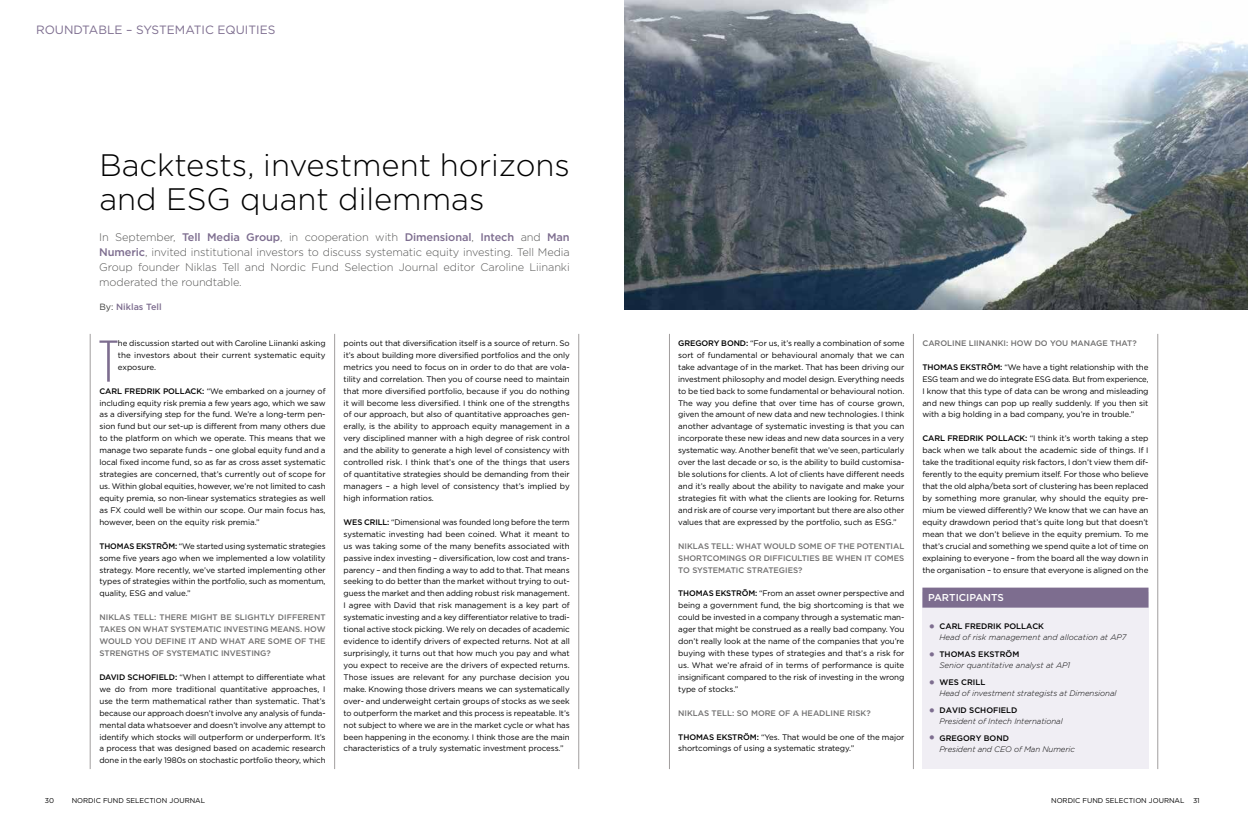
<style>
.page{position:relative;width:1248px;height:823px;background:#fff}
.page>*{position:absolute;margin:0;border:0;box-sizing:border-box;transform-origin:0 0}
.t1{font:300 condensed 61px "Myriad Pro";color:#7d6d8f}
.t2{font:300 31px/34px "Gotham";color:#000}
.t3{font:12px "Gotham";color:#7d6d8f}
.t4{font:300 11px/15px "Gotham";letter-spacing:-.01em;color:#575756;text-align:justify}
.t5{font:500 10px "Gotham";color:#fff}
.t6{font:500 9px "Gotham";color:#7d6d8f}
.t7{font:8px/11.9px "Gotham";letter-spacing:-.01em;color:#000;text-align:justify}
.t8{font:500 8px/11.9px "Gotham";color:#706f6f;text-align:justify}
.t9{font:italic 300 8px/11.1px "Gotham";letter-spacing:-.01em;color:#000}
.t10{font:7px "Gotham";color:#000}
.s1{font-weight:500;color:#7d6d8f}
.s2{font-weight:400;color:#3c3c3b}
.s3{font-weight:500}
.s4{font-weight:400;font-style:normal;font-size:16px;color:#7d6d8f}
.s5{font-weight:500;font-style:normal}
</style>
<div class="page">
<hr style="left:1157px;top:333px;width:1px;height:435px;background:#a19e9e">
<hr style="left:669px;top:333px;width:1px;height:435px;background:#a19e9e">
<hr style="left:913px;top:333px;width:1px;height:435px;background:#a19e9e">
<hr style="left:334px;top:333px;width:1px;height:435px;background:#a19e9e">
<hr style="left:578px;top:333px;width:1px;height:435px;background:#a19e9e">
<hr style="left:90px;top:333px;width:1px;height:435px;background:#a19e9e">
<div style="left:922px;top:591px;width:226px;height:177px;background:#f0eef4"></div>
<div style="left:922px;top:587px;width:226px;height:20px;background:#7d6d8f"></div>
<img style="left:624px;top:0;width:623px;height:310px">
<h3 class="t3" style="left:36px;top:23px;width:241px">ROUNDTABLE – SYSTEMATIC EQUITIES</h3>
<h2 class="t2" style="left:99px;top:148px;width:472px">Backtests, investment horizons and ESG quant dilemmas</h2>
<p class="t4" style="left:99px;top:229px;width:472px">In September, <span class="s1">Tell Media Group</span>, in cooperation with <span class="s1">Dimensional</span>, <span class="s1">Intech</span> and <span class="s1">Man Numeric</span>, invited institutional investors to discuss systematic equity investing. Tell Media Group founder Niklas Tell and Nordic Fund Selection Journal editor Caroline Liinanki moderated the roundtable.</p>
<p class="t6" style="left:99px;top:301px;width:64px"><span class="s2">By:</span> Niklas Tell</p>
<h1 class="t1" style="left:98px;top:325px;width:22px">T</h1>
<p class="t7" style="left:118px;top:337px;width:209px">he discussion started out with Caroline Liinanki asking the investors about their current systematic equity exposure.</p>
<p class="t7" style="left:99px;top:384px;width:228px"><span class="s3">CARL FREDRIK POLLACK:</span> “We embarked on a journey of including equity risk premia a few years ago, which we saw as a diversifying step for the fund. We’re a long-term pen&shy;sion fund but our set-up is different from many others due to the platform on which we operate. This means that we manage two separate funds – one global equity fund and a local fixed income fund, so as far as cross asset systematic strategies are concerned, that’s currently out of scope for us. Within global equities, however, we’re not limited to cash equity premia, so non-linear systematics strategies as well as FX could well be within our scope. Our main focus has, however, been on the equity risk premia.”</p>
<p class="t7" style="left:99px;top:539px;width:228px"><span class="s3">THOMAS EKSTRÖM:</span> “We started using systematic strategies some five years ago when we implemented a low volatility strategy. More recently, we’ve started implementing other types of strategies within the portfolio, such as momentum, quality, ESG and value.”</p>
<p class="t8" style="left:99px;top:611px;width:227px">NIKLAS TELL: THERE MIGHT BE SLIGHTLY DIFFERENT TAKES ON WHAT SYSTEMATIC INVESTING MEANS. HOW WOULD YOU DEFINE IT AND WHAT ARE SOME OF THE STRENGTHS OF SYSTEMATIC INVESTING?</p>
<p class="t7" style="left:99px;top:670px;width:228px"><span class="s3">DAVID SCHOFIELD:</span> “When I attempt to differentiate what we do from more traditional quantitative approaches, I use the term mathematical rather than systematic. That’s because our approach doesn’t involve any analysis of funda&shy;mental data whatsoever and doesn’t involve any attempt to identify which stocks will outperform or underperform. It’s a process that was designed based on academic research done in the early 1980s on stochastic portfolio theory, which</p>
<p class="t7" style="left:343px;top:337px;width:228px">points out that diversification itself is a source of return. So it’s about building more diversified portfolios and the only metrics you need to focus on in order to do that are vola&shy;tility and correlation. Then you of course need to maintain that more diversified portfolio, because if you do nothing it will become less diversified. I think one of the strengths of our approach, but also of quantitative approaches gen&shy;erally, is the ability to approach equity management in a very disciplined manner with a high degree of risk control and the ability to generate a high level of consistency with controlled risk. I think that’s one of the things that users of quantitative strategies should be demanding from their managers – a high level of consistency that’s implied by high information ratios.</p>
<p class="t7" style="left:343px;top:515px;width:228px"><span class="s3">WES CRILL:</span> “Dimensional was founded long before the term systematic investing had been coined. What it meant to us was taking some of the many benefits associated with passive index investing – diversification, low cost and trans&shy;parency – and then finding a way to add to that. That means seeking to do better than the market without trying to out&shy;guess the market and then adding robust risk management.<br>I agree with David that risk management is a key part of systematic investing and a key differentiator relative to tradi&shy;tional active stock picking. We rely on decades of academic evidence to identify drivers of expected returns. Not at all surprisingly, it turns out that how much you pay and what you expect to receive are the drivers of expected returns.<br>Those issues are relevant for any purchase decision you make. Knowing those drivers means we can systematically over- and underweight certain groups of stocks as we seek to outperform the market and this process is repeatable. It’s not subject to where we are in the market cycle or what has been happening in the economy. I think those are the main characteristics of a truly systematic investment process.”</p>
<p class="t7" style="left:678px;top:337px;width:228px"><span class="s3">GREGORY BOND:</span> “For us, it’s really a combination of some sort of fundamental or behavioural anomaly that we can take advantage of in the market. That has been driving our investment philosophy and model design. Everything needs to be tied back to some fundamental or behavioural notion.<br>The way you define that over time has of course grown, given the amount of new data and new technologies. I think another advantage of systematic investing is that you can incorporate these new ideas and new data sources in a very systematic way. Another benefit that we’ve seen, particularly over the last decade or so, is the ability to build customisa&shy;ble solutions for clients. A lot of clients have different needs and it’s really about the ability to navigate and make your strategies fit with what the clients are looking for. Returns and risk are of course very important but there are also other values that are expressed by the portfolio, such as ESG.”</p>
<p class="t8" style="left:678px;top:539px;width:228px">NIKLAS TELL: WHAT WOULD SOME OF THE POTENTIAL SHORTCOMINGS OR DIFFICULTIES BE WHEN IT COMES TO SYSTEMATIC STRATEGIES?</p>
<p class="t7" style="left:678px;top:587px;width:228px"><span class="s3">THOMAS EKSTRÖM:</span> “From an asset owner perspective and being a government fund, the big shortcoming is that we could be invested in a company through a systematic man&shy;ager that might be construed as a really bad company. You don’t really look at the name of the companies that you’re buying with these types of strategies and that’s a risk for us. What we’re afraid of in terms of performance is quite insignificant compared to the risk of investing in the wrong type of stocks.”</p>
<p class="t8" style="left:678px;top:706px;width:194px">NIKLAS TELL: SO MORE OF A HEADLINE RISK?</p>
<p class="t7" style="left:678px;top:730px;width:227px"><span class="s3">THOMAS EKSTRÖM:</span> “Yes. That would be one of the major shortcomings of using a systematic strategy.”</p>
<p class="t8" style="left:922px;top:337px;width:216px">CAROLINE LIINANKI: HOW DO YOU MANAGE THAT?</p>
<p class="t7" style="left:922px;top:360px;width:228px"><span class="s3">THOMAS EKSTRÖM:</span> “We have a tight relationship with the ESG team and we do integrate ESG data. But from experience, I know that this type of data can be wrong and misleading and new things can pop up really suddenly. If you then sit with a big holding in a bad company, you’re in trouble.”</p>
<p class="t7" style="left:922px;top:432px;width:228px"><span class="s3">CARL FREDRIK POLLACK:</span> “I think it’s worth taking a step back when we talk about the academic side of things. If I take the traditional equity risk factors, I don’t view them dif&shy;ferently to the equity premium itself. For those who believe that the old alpha/beta sort of clustering has been replaced by something more granular, why should the equity pre&shy;mium be viewed differently? We know that we can have an equity drawdown period that’s quite long but that doesn’t mean that we don’t believe in the equity premium. To me that’s crucial and something we spend quite a lot of time on explaining to everyone – from the board all the way down in the organisation – to ensure that everyone is aligned on the</p>
<p class="t5" style="left:928px;top:591px;width:77px">PARTICIPANTS</p>
<p class="t9" style="left:939px;top:620px;width:188px;text-indent:-11px"><span class="s4">•</span> <span class="s5">CARL FREDRIK POLLACK<br></span>Head of risk management and allocation at AP7</p>
<p class="t9" style="left:939px;top:648px;width:132px;text-indent:-11px"><span class="s4">•</span> <span class="s5">THOMAS EKSTRÖM<br></span>Senior quantitative analyst at AP1</p>
<p class="t9" style="left:939px;top:675px;width:178px;text-indent:-11px"><span class="s4">•</span> <span class="s5">WES CRILL<br></span>Head of investment strategists at Dimensional</p>
<p class="t9" style="left:939px;top:703px;width:125px;text-indent:-11px"><span class="s4">•</span> <span class="s5">DAVID SCHOFIELD<br></span>President of Intech International</p>
<p class="t9" style="left:939px;top:731px;width:137px;text-indent:-11px"><span class="s4">•</span> <span class="s5">GREGORY BOND<br></span>President and CEO of Man Numeric</p>
<p class="t10" style="left:45px;top:795px;width:11px">30</p>
<p class="t10" style="left:72px;top:795px;width:135px">NORDIC FUND SELECTION JOURNAL</p>
<p class="t10" style="left:1051px;top:795px;width:150px">NORDIC FUND SELECTION JOURNAL 31</p>
</div>
